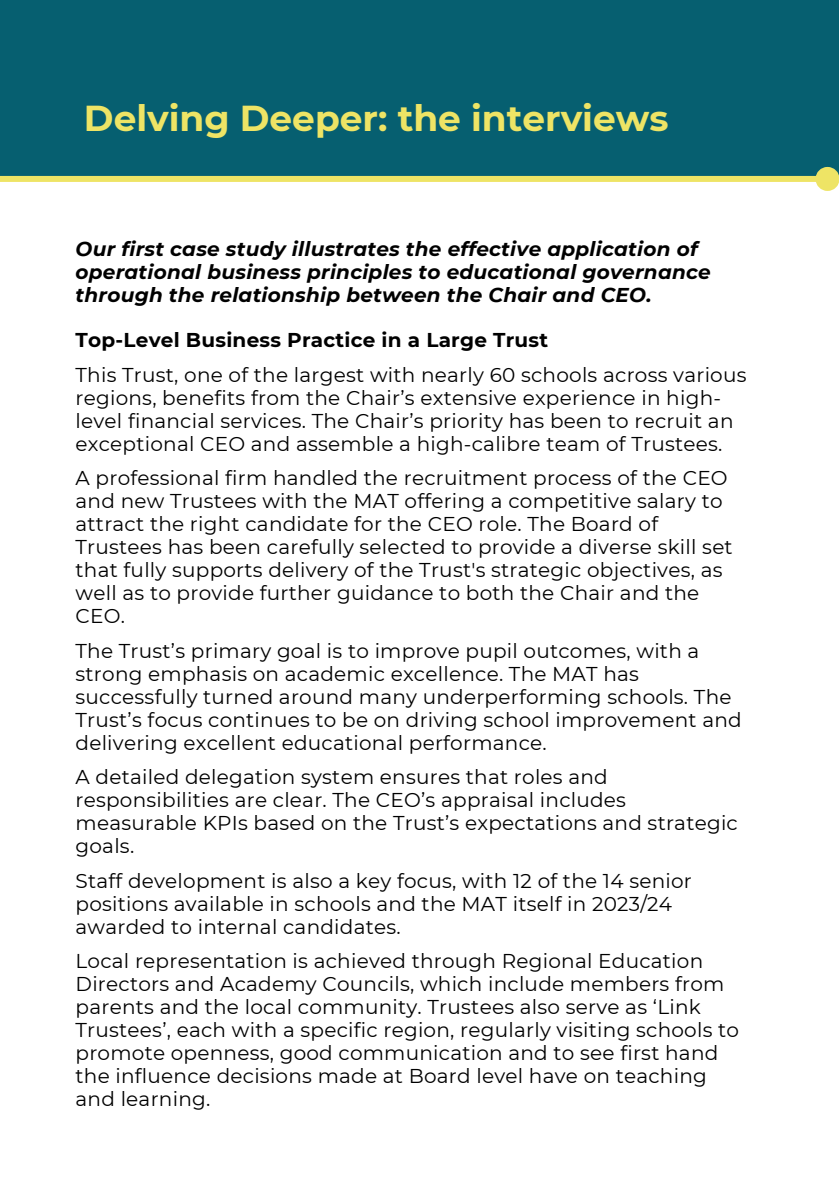
<style>
.page{position:relative;width:839px;height:1191px;background:#fff}
.page>*{position:absolute;margin:0;border:0;box-sizing:border-box;transform-origin:0 0}
.t1{font:700 36px "Montserrat";color:#eee465}
.t2{font:20px/23px "Montserrat";letter-spacing:.01em;color:#000}
.t3{font:italic 700 20px/23px "Montserrat";letter-spacing:.01em;color:#000}
.t4{font:700 20px "Montserrat";letter-spacing:.01em;color:#000}
</style>
<div class="page">
<div style="left:0;top:0;width:838px;height:179px;background:#065f70"></div>
<div style="left:0;top:176px;width:817px;height:6px;background:#eee465"></div>
<div style="left:818px;top:170px;width:18px;height:18px;background:#eee465;border-radius:50%"></div>
<div style="left:815px;top:167px;width:23px;height:24px;border:6px solid #eee465;border-radius:50%"></div>
<h1 class="t1" style="left:84px;top:92px;width:586px">Delving Deeper: the interviews</h1>
<p class="t3" style="left:76px;top:236px;width:636px">Our first case study illustrates the effective application of operational business principles to educational governance through the relationship between the Chair and CEO.</p>
<p class="t4" style="left:76px;top:326px;width:474px">Top-Level Business Practice in a Large Trust</p>
<p class="t2" style="left:76px;top:362px;width:672px">This Trust, one of the largest with nearly 60 schools across various regions, benefits from the Chair’s extensive experience in high&shy;level financial services. The Chair’s priority has been to recruit an exceptional CEO and assemble a high-calibre team of Trustees.</p>
<p class="t2" style="left:76px;top:466px;width:658px">A professional firm handled the recruitment process of the CEO and new Trustees with the MAT offering a competitive salary to attract the right candidate for the CEO role. The Board of Trustees has been carefully selected to provide a diverse skill set that fully supports delivery of the Trust's strategic objectives, as well as to provide further guidance to both the Chair and the CEO.</p>
<p class="t2" style="left:76px;top:638px;width:667px">The Trust’s primary goal is to improve pupil outcomes, with a strong emphasis on academic excellence. The MAT has successfully turned around many underperforming schools. The Trust’s focus continues to be on driving school improvement and delivering excellent educational performance.</p>
<p class="t2" style="left:76px;top:765px;width:663px">A detailed delegation system ensures that roles and responsibilities are clear. The CEO’s appraisal includes measurable KPIs based on the Trust’s expectations and strategic goals.</p>
<p class="t2" style="left:76px;top:868px;width:618px">Staff development is also a key focus, with 12 of the 14 senior positions available in schools and the MAT itself in 2023/24 awarded to internal candidates.</p>
<p class="t2" style="left:76px;top:949px;width:665px">Local representation is achieved through Regional Education Directors and Academy Councils, which include members from parents and the local community. Trustees also serve as ‘Link Trustees’, each with a specific region, regularly visiting schools to promote openness, good communication and to see first hand the influence decisions made at Board level have on teaching and learning.</p>
</div>
